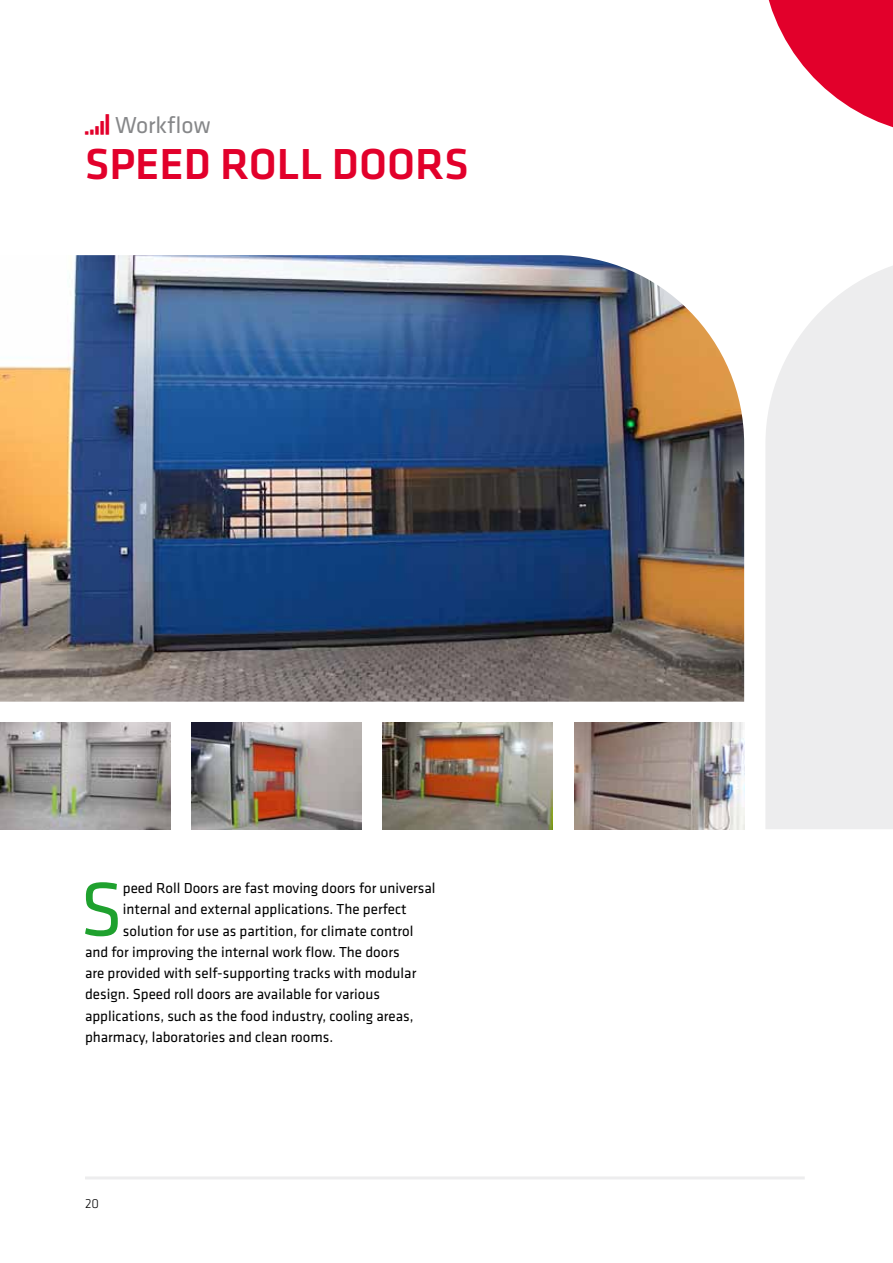
<style>
.page{position:relative;width:893px;height:1263px;background:#fff}
.page>*{position:absolute;margin:0;border:0;box-sizing:border-box;transform-origin:0 0}
.t1{font:78.9px "Klavika";color:#1fa12e}
.t2{font:500 45px "Klavika";color:#e2002b}
.t3{font:24px "Klavika";color:#868789}
.t4{font:15px "Klavika";color:#000}
.t5{font:300 13.5px "Klavika";color:#000}
</style>
<div class="page">
<svg style="left:765px;top:266px;width:128px;height:563px;fill:#ededee"></svg>
<svg style="left:768px;top:0;width:125px;height:128px"></svg>
<hr style="left:85px;top:1176px;width:720px;height:3px;background:#ededee">
<img style="left:0;top:255px;width:744px;height:447px">
<img style="left:0;top:723px;width:170px;height:106px">
<img style="left:191px;top:723px;width:170px;height:106px">
<img style="left:383px;top:723px;width:170px;height:106px">
<img style="left:574px;top:723px;width:170px;height:106px">
<h3 class="t3" style="left:115px;top:114px;width:97px">Workflow</h3>
<h2 class="t2" style="left:85px;top:148px;width:385px">SPEED ROLL DOORS</h2>
<h1 class="t1" style="left:80px;top:875px;width:44px">S</h1>
<p class="t4" style="left:123px;top:881px;width:314px">peed roll Doors are fast moving doors for universal</p>
<p class="t4" style="left:123px;top:903px;width:285px">internal and external applications. The perfect</p>
<p class="t4" style="left:123px;top:924px;width:292px">solution for use as partition, for climate control</p>
<p class="t4" style="left:85px;top:945px;width:316px">and for improving the internal work flow. The doors</p>
<p class="t4" style="left:85px;top:967px;width:333px">are provided with self-supporting tracks with modular</p>
<p class="t4" style="left:85px;top:988px;width:296px">design. Speed roll doors are available for various</p>
<p class="t4" style="left:85px;top:1009px;width:330px">applications, such as the food industry, cooling areas,</p>
<p class="t4" style="left:85px;top:1030px;width:250px">pharmacy, laboratories and clean rooms.</p>
<p class="t5" style="left:85px;top:1197px;width:16px">20</p>
</div>
